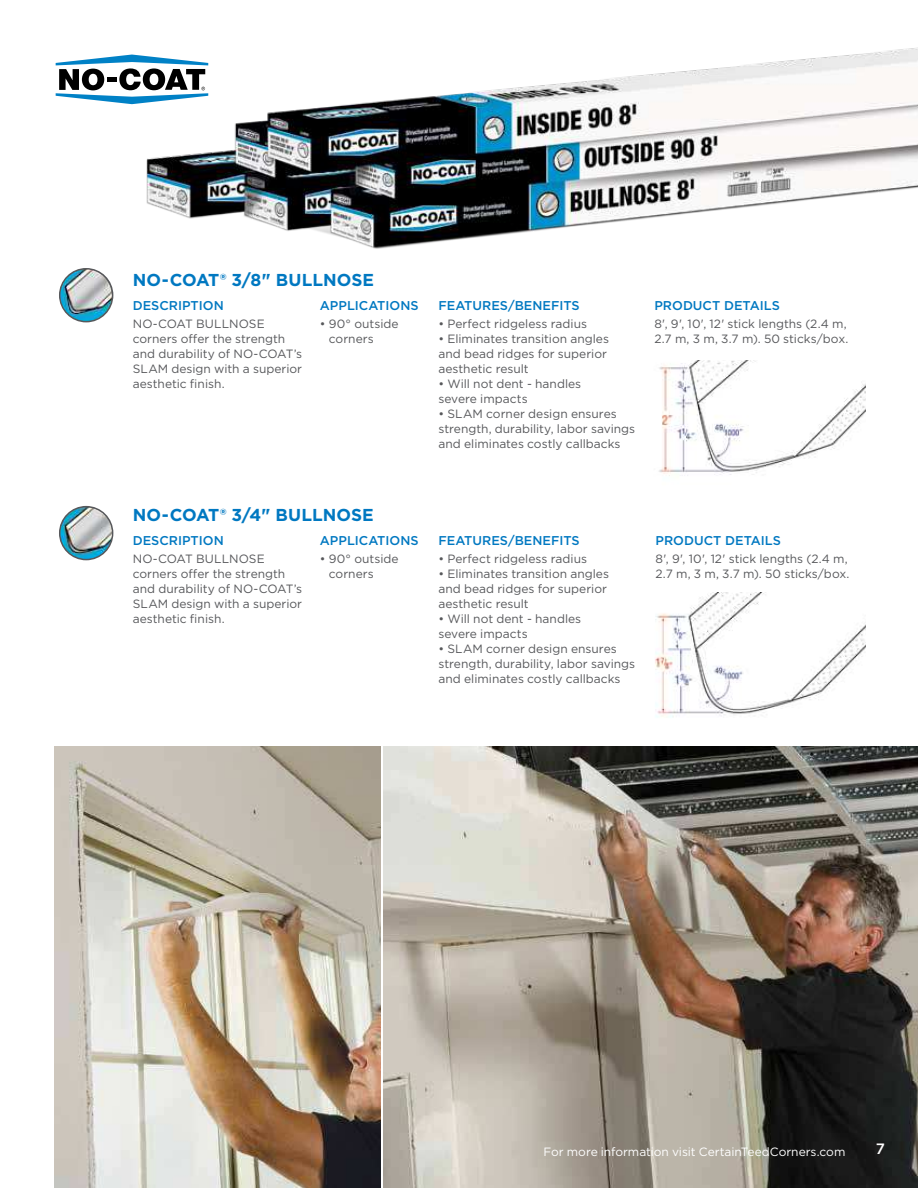
<style>
.page{position:relative;width:918px;height:1188px;background:#fff}
.page>*{position:absolute;margin:0;border:0;box-sizing:border-box;transform-origin:0 0}
.t1{font:700 17.25px "Gotham";letter-spacing:-.005em;color:#0078c1}
.t2{font:500 15px "Gotham";color:#fff}
.t3{font:500 12.75px "Gotham";color:#0078c1}
.t4{font:12px/15px "Gotham";color:#57585b}
.t5{font:12px "Gotham";letter-spacing:-.005em;color:#fff}
</style>
<div class="page">
<img style="left:655px;top:593px;width:211px;height:124px">
<img style="left:54px;top:746px;width:327px;height:442px">
<img style="left:384px;top:746px;width:534px;height:442px">
<img style="left:659px;top:361px;width:207px;height:115px">
<img style="left:60px;top:269px;width:53px;height:53px;border-radius:26px">
<div style="left:59px;top:268px;width:54px;height:54px;border:1px solid #57585b;border-radius:50%"></div>
<img style="left:60px;top:507px;width:53px;height:53px;border-radius:26px">
<div style="left:59px;top:506px;width:54px;height:54px;border:1px solid #57585b;border-radius:50%"></div>
<svg style="left:55px;top:60px;width:24px;height:39px"></svg>
<img style="left:79px;top:47px;width:839px;height:202px">
<h1 class="t1" style="left:133px;top:273px;width:243px">NO-COAT® 3/8" BULLNOSE</h1>
<p class="t3" style="left:133px;top:300px;width:93px">DESCRIPTION</p>
<p class="t4" style="left:133px;top:317px;width:171px">NO-COAT BULLNOSE corners offer the strength and durability of NO-COAT’s<br>SLAM design with a superior aesthetic finish.</p>
<p class="t3" style="left:320px;top:300px;width:100px">APPLICATIONS</p>
<p class="t4" style="left:329px;top:317px;width:71px;text-indent:-9px">• 90° outside corners</p>
<p class="t3" style="left:438px;top:300px;width:143px">FEATURES/BENEFITS</p>
<p class="t4" style="left:438px;top:317px;width:150px">• Perfect ridgeless radius</p>
<p class="t4" style="left:438px;top:332px;width:172px">• Eliminates transition angles and bead ridges for superior aesthetic result</p>
<p class="t4" style="left:438px;top:377px;width:144px">• Will not dent - handles severe impacts</p>
<p class="t4" style="left:438px;top:407px;width:198px">• SLAM corner design ensures strength, durability, labor savings and eliminates costly callbacks</p>
<p class="t3" style="left:654px;top:300px;width:127px">PRODUCT DETAILS</p>
<p class="t4" style="left:654px;top:317px;width:195px">8', 9', 10', 12' stick lengths (2.4 m,<br>2.7 m, 3 m, 3.7 m). 50 sticks/box.</p>
<h1 class="t1" style="left:133px;top:507px;width:243px">NO-COAT® 3/4" BULLNOSE</h1>
<p class="t3" style="left:133px;top:534px;width:93px">DESCRIPTION</p>
<p class="t4" style="left:133px;top:552px;width:171px">NO-COAT BULLNOSE corners offer the strength and durability of NO-COAT’s<br>SLAM design with a superior aesthetic finish.</p>
<p class="t3" style="left:320px;top:534px;width:100px">APPLICATIONS</p>
<p class="t4" style="left:329px;top:552px;width:71px;text-indent:-9px">• 90° outside corners</p>
<p class="t3" style="left:438px;top:534px;width:143px">FEATURES/BENEFITS</p>
<p class="t4" style="left:438px;top:552px;width:150px">• Perfect ridgeless radius</p>
<p class="t4" style="left:438px;top:567px;width:172px">• Eliminates transition angles and bead ridges for superior aesthetic result</p>
<p class="t4" style="left:438px;top:612px;width:144px">• Will not dent - handles severe impacts</p>
<p class="t4" style="left:438px;top:642px;width:198px">• SLAM corner design ensures strength, durability, labor savings and eliminates costly callbacks</p>
<p class="t3" style="left:656px;top:534px;width:127px">PRODUCT DETAILS</p>
<p class="t4" style="left:656px;top:552px;width:195px">8', 9', 10', 12' stick lengths (2.4 m,<br>2.7 m, 3 m, 3.7 m). 50 sticks/box.</p>
<p class="t5" style="left:544px;top:1146px;width:303px">For more information visit CertainTeedCorners.com</p>
<p class="t2" style="left:876px;top:1142px;width:11px">7</p>
</div>
